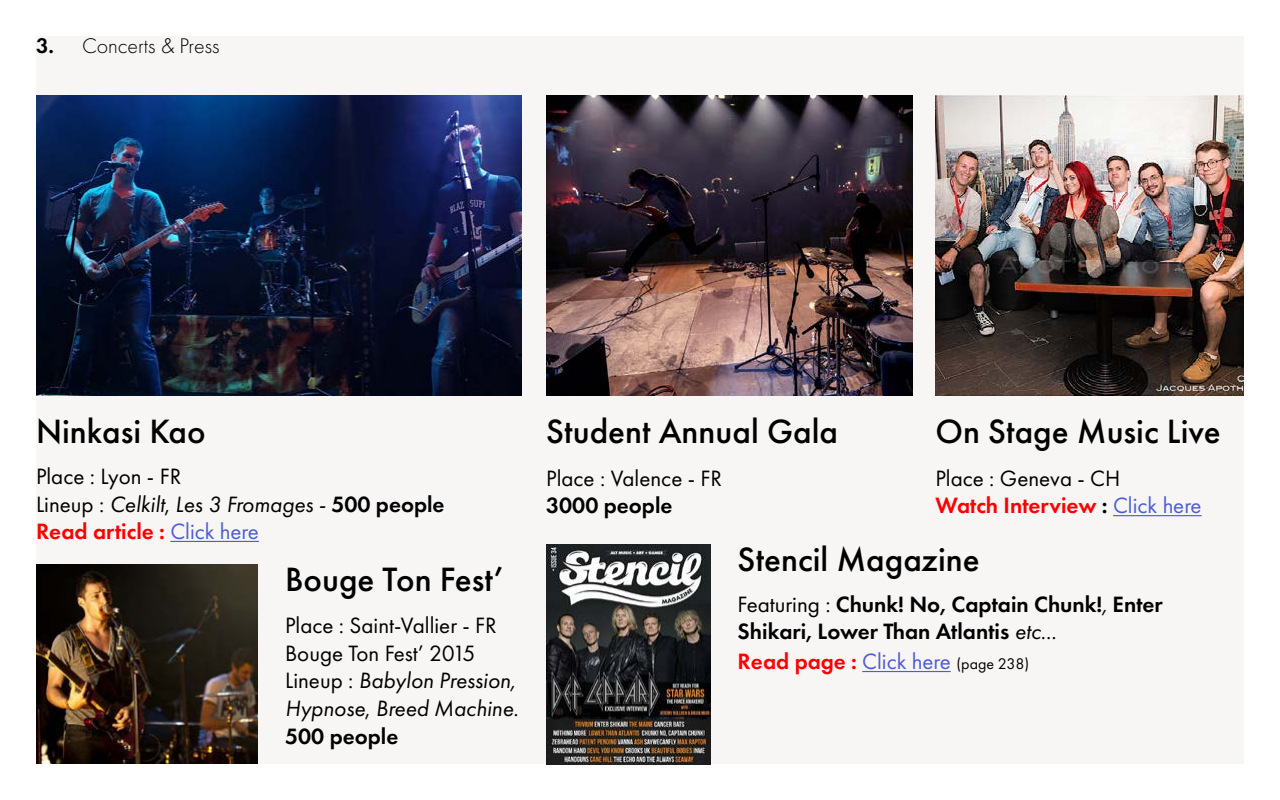
<style>
.page{position:relative;width:1280px;height:800px;background:#fff}
.page>*{position:absolute;margin:0;border:0;box-sizing:border-box;transform-origin:0 0}
.t1{font:500 35px "Futura PT";color:#000}
.t2{font:23px/27.6px "Futura PT";color:#000}
.t3{font:600 23px/27.6px "Futura PT";color:#000}
.t4{font:600 23px "Futura PT";color:#f00}
.t5{font:300 22px "Futura PT";color:#000}
.s1{font-weight:600}
.s2{font-style:italic}
.s3{font-weight:600;color:#f00}
.s4{color:#4f5cd6}
.s5{font-weight:400}
.s6{font-weight:400;font-style:italic}
.s7{font-weight:400;color:#4f5cd6}
.s8{font-weight:400;font-size:16px;color:#000}
</style>
<div class="page">
<div style="left:36px;top:36px;width:1208px;height:728px;background:#f7f6f4"></div>
<img style="left:546px;top:95px;width:367px;height:300px">
<img style="left:935px;top:95px;width:309px;height:300px">
<img style="left:36px;top:564px;width:222px;height:200px">
<hr style="left:1113px;top:515px;width:89px;height:1px;background:#4f5cd6">
<img style="left:546px;top:544px;width:164px;height:220px">
<hr style="left:862px;top:671px;width:89px;height:1px;background:#4f5cd6">
<img style="left:36px;top:95px;width:486px;height:300px">
<hr style="left:170px;top:541px;width:89px;height:1px;background:#4f5cd6">
<p class="t5" style="left:36px;top:33px;width:185px"><span class="s1">3.</span> Concerts &amp; Press</p>
<h1 class="t1" style="left:36px;top:410px;width:171px">Ninkasi Kao</h1>
<p class="t2" style="left:36px;top:462px;width:410px">Place : Lyon - FR<br>Lineup : <span class="s2">Celkilt</span>, <span class="s2">Les 3 Fromages -</span> <span class="s1">500 people<br></span><span class="s3">Read article :</span> <span class="s4">Click here</span></p>
<h1 class="t1" style="left:285px;top:558px;width:220px">Bouge Ton Fest’</h1>
<p class="t2" style="left:285px;top:612px;width:235px">Place : Saint-Vallier - FR<br>Bouge Ton Fest’ 2015<br>Lineup : <span class="s2">Babylon Pression,<br>Hypnose</span>, <span class="s2">Breed Machine</span>.<br><span class="s1">500 people</span></p>
<h1 class="t1" style="left:546px;top:410px;width:293px">Student Annual Gala</h1>
<h1 class="t1" style="left:935px;top:410px;width:287px">On Stage Music Live</h1>
<p class="t2" style="left:546px;top:464px;width:177px">Place : Valence - FR</p>
<p class="t3" style="left:546px;top:492px;width:128px">3000 people</p>
<p class="t2" style="left:935px;top:464px;width:268px">Place : Geneva - CH<br><span class="s3">Watch Interview</span> <span class="s1">:</span> <span class="s4">Click here</span></p>
<h1 class="t1" style="left:738px;top:538px;width:243px">Stencil Magazine</h1>
<p class="t3" style="left:738px;top:590px;width:427px"><span class="s5">Featuring :</span> Chunk! No, Captain Chunk!<span class="s6">,</span> Enter<br>Shikari, Lower Than Atlantis <span class="s6">etc</span><span class="s5">...</span></p>
<p class="t4" style="left:738px;top:647px;width:293px">Read page : <span class="s7">Click here</span> <span class="s8">(page 238)</span></p>
</div>
